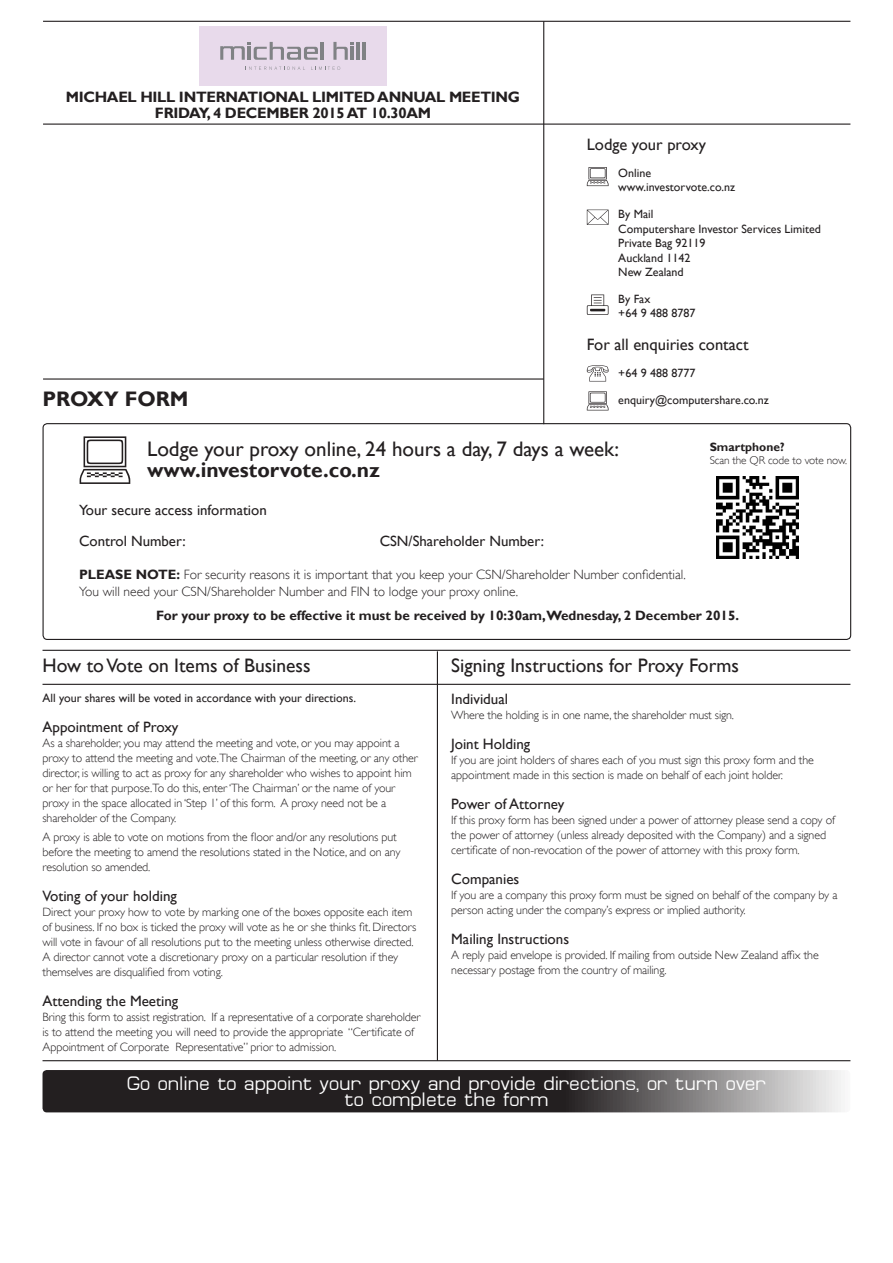
<style>
.page{position:relative;width:893px;height:1263px;background:#fff}
.page>*{position:absolute;margin:0;border:0;box-sizing:border-box;transform-origin:0 0}
.t1{font:21px "Gill Sans";color:#231f20}
.t2{font:700 21px "Gill Sans";color:#231f20}
.t3{font:19.5px/16.6px "Micro FLF";color:#fff;text-align:center}
.t4{font:19.5px "Gill Sans";color:#231f20}
.t5{font:16.5px "Gill Sans";color:#231f20}
.t6{font:15px "Gill Sans";color:#231f20}
.t7{font:700 15px "Gill Sans";letter-spacing:-.02em;color:#231f20}
.t8{font:14.85px "Gill Sans";color:#231f20}
.t9{font:300 13.5px "Gill Sans";color:#231f20}
.t10{font:700 13.5px "Gill Sans";color:#231f20}
.t11{font:300 12px/15px "Gill Sans";letter-spacing:-.01em;color:#231f20}
.t12{font:12px/14.4px "Gill Sans";color:#231f20}
.t13{font:700 12px "Gill Sans";color:#231f20}
.t14{font:300 11.25px "Gill Sans";letter-spacing:-.01em;color:#231f20}
.s1{font-weight:700}
</style>
<div class="page">
<img style="left:716px;top:476px;width:82px;height:82px">
<svg style="left:43px;top:1070px;width:807px;height:42px;background:#494546"></svg>
<svg style="left:587px;top:391px;width:21px;height:19px"></svg>
<svg style="left:587px;top:167px;width:21px;height:19px"></svg>
<svg style="left:587px;top:210px;width:21px;height:15px"></svg>
<svg style="left:587px;top:294px;width:21px;height:21px"></svg>
<svg style="left:587px;top:365px;width:21px;height:16px"></svg>
<svg style="left:80px;top:436px;width:50px;height:48px"></svg>
<div style="left:43px;top:423px;width:808px;height:217px;border:1px solid #231f20;border-radius:4px"></div>
<hr style="left:543px;top:21px;width:1px;height:403px;background:#231f20">
<hr style="left:43px;top:124px;width:807px;height:1px;background:#231f20">
<hr style="left:43px;top:21px;width:807px;height:1px;background:#231f20">
<hr style="left:43px;top:650px;width:807px;height:1px;background:#231f20">
<hr style="left:43px;top:684px;width:807px;height:1px;background:#231f20">
<hr style="left:43px;top:1060px;width:807px;height:1px;background:#231f20">
<hr style="left:43px;top:378px;width:501px;height:2px;background:#231f20">
<hr style="left:437px;top:651px;width:1px;height:410px;background:#231f20">
<div style="left:199px;top:26px;width:188px;height:60px;background:#e8daeb"></div>
<hr style="left:357px;top:42px;width:3px;height:18px;background:#808285">
<svg style="left:220px;top:42px;width:98px;height:18px"></svg>
<hr style="left:363px;top:42px;width:3px;height:18px;background:#808285">
<hr style="left:321px;top:42px;width:3px;height:18px;background:#808285">
<svg style="left:333px;top:42px;width:21px;height:18px"></svg>
<svg style="left:249px;top:66px;width:56px;height:4px"></svg>
<svg style="left:311px;top:67px;width:29px;height:3px"></svg>
<p class="t7" style="left:66px;top:88px;width:456px">MICHAEL HILL INTERNATIONAL LIMITED ANNUAL MEETING</p>
<p class="t7" style="left:155px;top:104px;width:278px">FRIDAY, 4 DECEMBER 2015 AT 10.30AM</p>
<p class="t5" style="left:587px;top:134px;width:121px">Lodge your proxy</p>
<p class="t12" style="left:618px;top:166px;width:118px">Online www.investorvote.co.nz</p>
<p class="t12" style="left:618px;top:207px;width:204px">By Mail<br>Computershare Investor Services Limited<br>Private Bag 92119<br>Auckland 1142<br>New Zealand</p>
<p class="t12" style="left:618px;top:292px;width:79px">By Fax<br>+64 9 488 8787</p>
<p class="t5" style="left:587px;top:335px;width:163px">For all enquiries contact</p>
<p class="t12" style="left:618px;top:366px;width:79px">+64 9 488 8777</p>
<p class="t12" style="left:618px;top:393px;width:152px">enquiry@computershare.co.nz</p>
<p class="t1" style="left:147px;top:437px;width:473px">Lodge your proxy online, 24 hours a day, 7 days a week:</p>
<p class="t2" style="left:147px;top:457px;width:235px">www.investorvote.co.nz</p>
<p class="t8" style="left:79px;top:501px;width:189px">Your secure access information</p>
<p class="t8" style="left:79px;top:532px;width:108px">Control Number:</p>
<p class="t9" style="left:79px;top:567px;width:608px"><span class="s1">PLEASE NOTE:</span> For security reasons it is important that you keep your CSN/Shareholder Number confidential.</p>
<p class="t9" style="left:79px;top:584px;width:441px">You will need your CSN/Shareholder Number and FIN to lodge your proxy online.</p>
<p class="t10" style="left:156px;top:607px;width:585px">For your proxy to be effective it must be received by 10:30am,Wednesday, 2 December 2015.</p>
<p class="t2" style="left:43px;top:387px;width:147px">PROXY FORM</p>
<p class="t13" style="left:710px;top:439px;width:76px">Smartphone?</p>
<p class="t14" style="left:710px;top:454px;width:139px">Scan the QR code to vote now.</p>
<p class="t8" style="left:380px;top:532px;width:166px">CSN/Shareholder Number:</p>
<p class="t4" style="left:43px;top:654px;width:270px">How to Vote on Items of Business</p>
<p class="t4" style="left:451px;top:654px;width:289px">Signing Instructions for Proxy Forms</p>
<p class="t12" style="left:43px;top:691px;width:315px">All your shares will be voted in accordance with your directions.</p>
<p class="t6" style="left:43px;top:718px;width:138px">Appointment of Proxy</p>
<p class="t11" style="left:43px;top:735px;width:377px">As a shareholder, you may attend the meeting and vote, or you may appoint a proxy to attend the meeting and vote.The Chairman of the meeting, or any other director, is willing to act as proxy for any shareholder who wishes to appoint him or her for that purpose.To do this, enter ‘The Chairman’ or the name of your proxy in the space allocated in ‘Step 1’ of this form. A proxy need not be a</p>
<p class="t11" style="left:43px;top:810px;width:135px">shareholder of the Company.</p>
<p class="t11" style="left:43px;top:830px;width:359px">A proxy is able to vote on motions from the floor and/or any resolutions put before the meeting to amend the resolutions stated in the Notice, and on any resolution so amended.</p>
<p class="t6" style="left:43px;top:887px;width:136px">Voting of your holding</p>
<p class="t11" style="left:43px;top:905px;width:375px">Direct your proxy how to vote by marking one of the boxes opposite each item of business. If no box is ticked the proxy will vote as he or she thinks fit. Directors will vote in favour of all resolutions put to the meeting unless otherwise directed.<br>A director cannot vote a discretionary proxy on a particular resolution if they themselves are disqualified from voting.</p>
<p class="t6" style="left:43px;top:992px;width:137px">Attending the Meeting</p>
<p class="t11" style="left:43px;top:1010px;width:380px">Bring this form to assist registration. If a representative of a corporate shareholder is to attend the meeting you will need to provide the appropriate “Certificate of<br>Appointment of Corporate Representative” prior to admission.</p>
<p class="t6" style="left:451px;top:690px;width:58px">Individual</p>
<p class="t11" style="left:451px;top:707px;width:284px">Where the holding is in one name, the shareholder must sign.</p>
<p class="t6" style="left:451px;top:735px;width:81px">Joint Holding</p>
<p class="t11" style="left:451px;top:752px;width:364px">If you are joint holders of shares each of you must sign this proxy form and the appointment made in this section is made on behalf of each joint holder.</p>
<p class="t6" style="left:451px;top:795px;width:115px">Power of Attorney</p>
<p class="t11" style="left:451px;top:812px;width:385px">If this proxy form has been signed under a power of attorney please send a copy of the power of attorney (unless already deposited with the Company) and a signed certificate of non-revocation of the power of attorney with this proxy form.</p>
<p class="t6" style="left:451px;top:870px;width:70px">Companies</p>
<p class="t11" style="left:451px;top:887px;width:388px">If you are a company this proxy form must be signed on behalf of the company by a person acting under the company’s express or implied authority.</p>
<p class="t6" style="left:451px;top:930px;width:119px">Mailing Instructions</p>
<p class="t11" style="left:451px;top:947px;width:369px">A reply paid envelope is provided. If mailing from outside New Zealand affix the necessary postage from the country of mailing.</p>
<p class="t3" style="left:127px;top:1075px;width:641px">Go online to appoint your proxy and provide directions, or turn over to complete the form</p>
</div>
